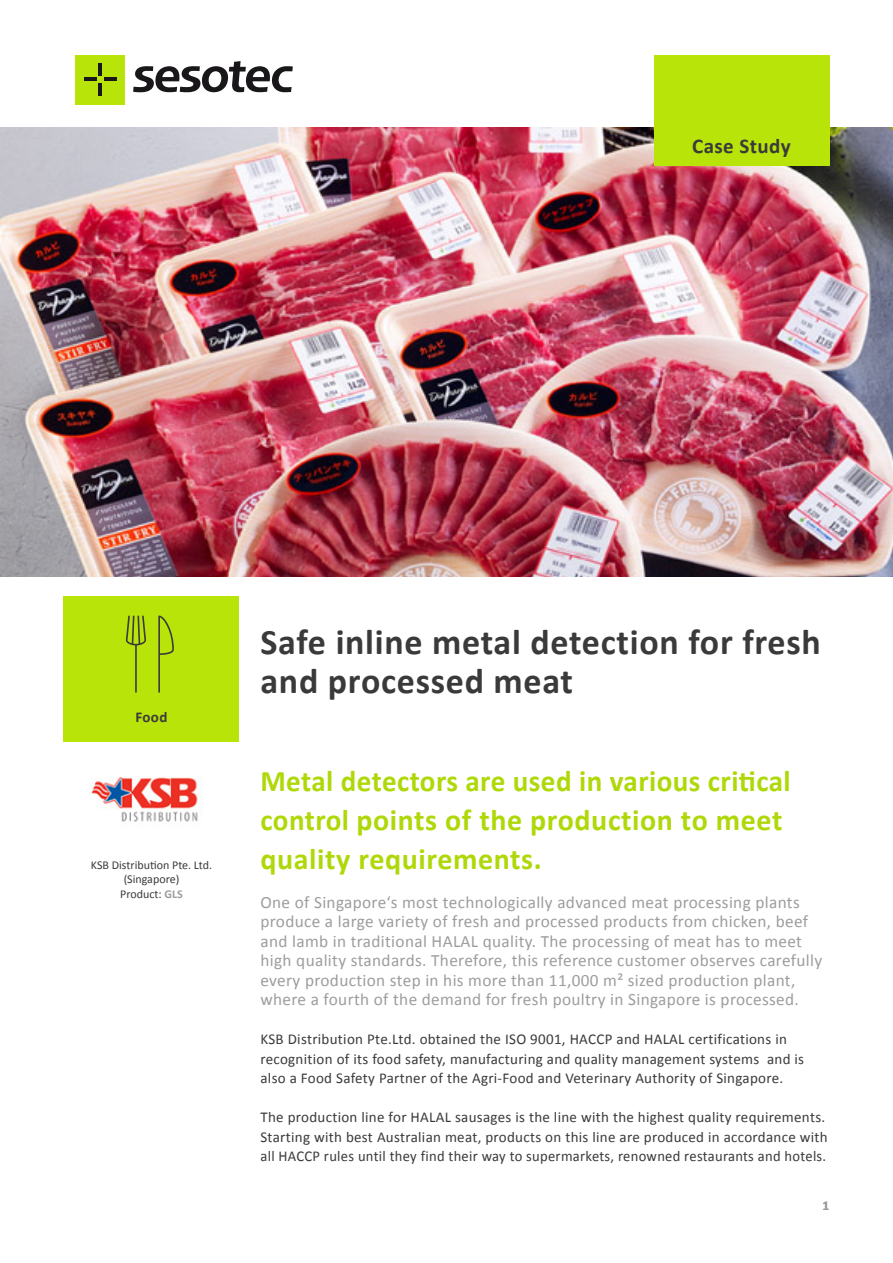
<style>
.page{position:relative;width:893px;height:1263px;background:#fff}
.page>*{position:absolute;margin:0;border:0;box-sizing:border-box;transform-origin:0 0}
.t1{font:700 36px/39px "Calibri";letter-spacing:.02em;color:#3b3a3b}
.t2{font:700 30px/39px "Calibri";letter-spacing:.015em;color:#afd809}
.t3{font:700 21px "Calibri";letter-spacing:.02em;color:#3b3a3b}
.t4{font:17.25px/19.5px "Calibri";letter-spacing:.02em;color:#9d9d9d}
.t5{font:15px/19.5px "Calibri";letter-spacing:.02em;color:#3b3a3b}
.t6{font:700 15px "Calibri";color:#3b3a3b}
.t7{font:700 13.5px "Calibri";color:#9d9d9d}
.t8{font:12px/14.5px "Calibri";color:#3b3a3b;text-align:center}
.s1{font-weight:700;color:#9d9d9d}
</style>
<div class="page">
<img style="left:0;top:128px;width:893px;height:448px">
<div style="left:64px;top:596px;width:175px;height:146px;background:#b8e409"></div>
<svg style="left:126px;top:615px;width:20px;height:78px"></svg>
<svg style="left:158px;top:615px;width:16px;height:78px"></svg>
<img style="left:91px;top:777px;width:107px;height:45px">
<div style="left:654px;top:55px;width:175px;height:111px;background:#b8e409"></div>
<div style="left:76px;top:55px;width:49px;height:49px;background:#b8e409"></div>
<hr style="left:84px;top:77px;width:13px;height:4px;background:#1a171a">
<svg style="left:98px;top:61px;width:195px;height:34px"></svg>
<h3 class="t3" style="left:692px;top:133px;width:100px">Case Study</h3>
<p class="t6" style="left:136px;top:708px;width:33px">Food</p>
<p class="t8" style="left:91px;top:857px;width:123px">KSB Distribution Pte. Ltd. (Singapore)<br>Product: <span class="s1">GLS</span></p>
<h1 class="t1" style="left:260px;top:621px;width:562px">Safe inline metal detection for fresh and processed meat</h1>
<h2 class="t2" style="left:260px;top:760px;width:532px">Metal detectors are used in various critical control points of the production to meet quality requirements.</h2>
<p class="t4" style="left:260px;top:891px;width:563px">One of Singapore‘s most technologically advanced meat processing plants produce a large variety of fresh and processed products from chicken, beef and lamb in traditional HALAL quality. The processing of meat has to meet high quality standards. Therefore, this reference customer observes carefully every production step in his more than 11,000 m² sized production plant, where a fourth of the demand for fresh poultry in Singapore is processed.</p>
<p class="t5" style="left:260px;top:1029px;width:545px">KSB Distribution Pte.Ltd. obtained the ISO 9001, HACCP and HALAL certifications in recognition of its food safety, manufacturing and quality management systems and is also a Food Safety Partner of the Agri-Food and Veterinary Authority of Singapore.</p>
<p class="t5" style="left:260px;top:1107px;width:569px">The production line for HALAL sausages is the line with the highest quality requirements.<br>Starting with best Australian meat, products on this line are produced in accordance with all HACCP rules until they find their way to supermarkets, renowned restaurants and hotels.</p>
<p class="t7" style="left:822px;top:1197px;width:8px">1</p>
</div>
